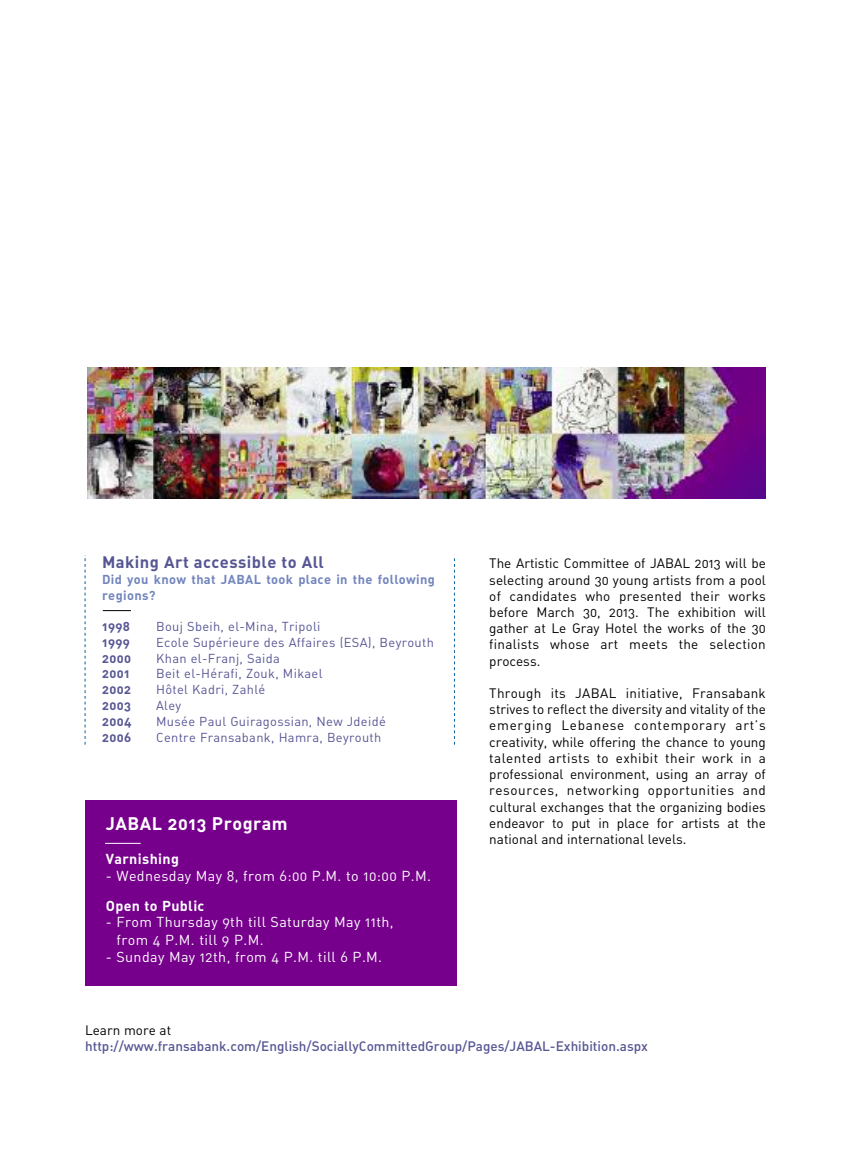
<style>
.page{position:relative;width:851px;height:1149px;background:#fff}
.page>*{position:absolute;margin:0;border:0;box-sizing:border-box;transform-origin:0 0}
.t1{font:18px "DIN Bold Alternate";letter-spacing:.025em;color:#fff}
.t2{font:16.5px "DIN Bold Alternate";letter-spacing:.025em;color:#575694}
.t3{font:14.25px/17.1px "DIN Regular Alternate";letter-spacing:.025em;color:#fff}
.t4{font:14.25px "DIN Bold Alternate";letter-spacing:.025em;color:#fff}
.t5{font:13.5px/16.2px "DIN Regular Alternate";color:#000;text-align:justify}
.t6{font:13.5px "DIN Medium Alternate";color:#575694}
.t7{font:12.9px "DIN Regular Alternate";letter-spacing:.025em;color:#575694}
.t8{font:12.9px/15.5px "DIN Bold Alternate";letter-spacing:.025em;color:#7285bd}
.t9{font:12.9px "DIN Bold Alternate";letter-spacing:.025em;color:#575694}
</style>
<div class="page">
<img style="left:88px;top:367px;width:677px;height:131px">
<svg style="left:85px;top:555px;width:1px;height:190px"></svg>
<svg style="left:454px;top:558px;width:1px;height:187px"></svg>
<svg style="left:103px;top:610px;width:28px;height:1px"></svg>
<div style="left:85px;top:799px;width:371px;height:185px;background:#76008c"></div>
<hr style="left:105px;top:842px;width:36px;height:1px;background:#fff">
<p class="t2" style="left:102px;top:552px;width:223px">Making Art accessible to All</p>
<p class="t8" style="left:102px;top:572px;width:334px">Did you know that JABAL took place in the following regions?</p>
<p class="t9" style="left:102px;top:619px;width:29px">1998</p>
<p class="t7" style="left:156px;top:619px;width:166px">Bouj Sbeih, el-Mina, Tripoli</p>
<p class="t9" style="left:102px;top:634px;width:29px">1999</p>
<p class="t7" style="left:156px;top:634px;width:279px">Ecole Supérieure des Affaires (ESA), Beyrouth</p>
<p class="t9" style="left:102px;top:650px;width:31px">2000</p>
<p class="t7" style="left:156px;top:650px;width:125px">Khan el-Franj, Saida</p>
<p class="t9" style="left:102px;top:666px;width:29px">2001</p>
<p class="t7" style="left:156px;top:666px;width:168px">Beit el-Hérafi, Zouk, Mikael</p>
<p class="t9" style="left:102px;top:682px;width:31px">2002</p>
<p class="t7" style="left:156px;top:682px;width:111px">Hôtel Kadri, Zahlé</p>
<p class="t9" style="left:102px;top:697px;width:30px">2003</p>
<p class="t7" style="left:156px;top:697px;width:27px">Aley</p>
<p class="t9" style="left:102px;top:713px;width:31px">2004</p>
<p class="t7" style="left:156px;top:713px;width:231px">Musée Paul Guiragossian, New Jdeidé</p>
<p class="t9" style="left:102px;top:729px;width:31px">2006</p>
<p class="t7" style="left:156px;top:729px;width:227px">Centre Fransabank, Hamra, Beyrouth</p>
<h1 class="t1" style="left:106px;top:813px;width:183px">JABAL 2013 Program</h1>
<p class="t4" style="left:106px;top:850px;width:75px">Varnishing</p>
<p class="t3" style="left:106px;top:867px;width:326px">- Wednesday May 8, from 6:00 P.M. to 10:00 P.M.</p>
<p class="t4" style="left:106px;top:897px;width:100px">Open to Public</p>
<p class="t3" style="left:116px;top:913px;width:278px;text-indent:-11px">- From Thursday 9th till Saturday May 11th, from 4 P.M. till 9 P.M.</p>
<p class="t3" style="left:106px;top:947px;width:278px">- Sunday May 12th, from 4 P.M. till 6 P.M.</p>
<p class="t5" style="left:489px;top:555px;width:278px">The Artistic Committee of JABAL 2013 will be selecting around 30 young artists from a pool of candidates who presented their works before March 30, 2013. The exhibition will gather at Le Gray Hotel the works of the 30 finalists whose art meets the selection process.</p>
<p class="t5" style="left:489px;top:685px;width:278px">Through its JABAL initiative, Fransabank strives to reflect the diversity and vitality of the emerging Lebanese contemporary art’s creativity, while offering the chance to young talented artists to exhibit their work in a professional environment, using an array of resources, networking opportunities and cultural exchanges that the organizing bodies endeavor to put in place for artists at the national and international levels.</p>
<p class="t5" style="left:85px;top:1021px;width:88px">Learn more at</p>
<p class="t6" style="left:85px;top:1038px;width:564px">http://www.fransabank.com/English/SociallyCommittedGroup/Pages/JABAL-Exhibition.aspx</p>
</div>
